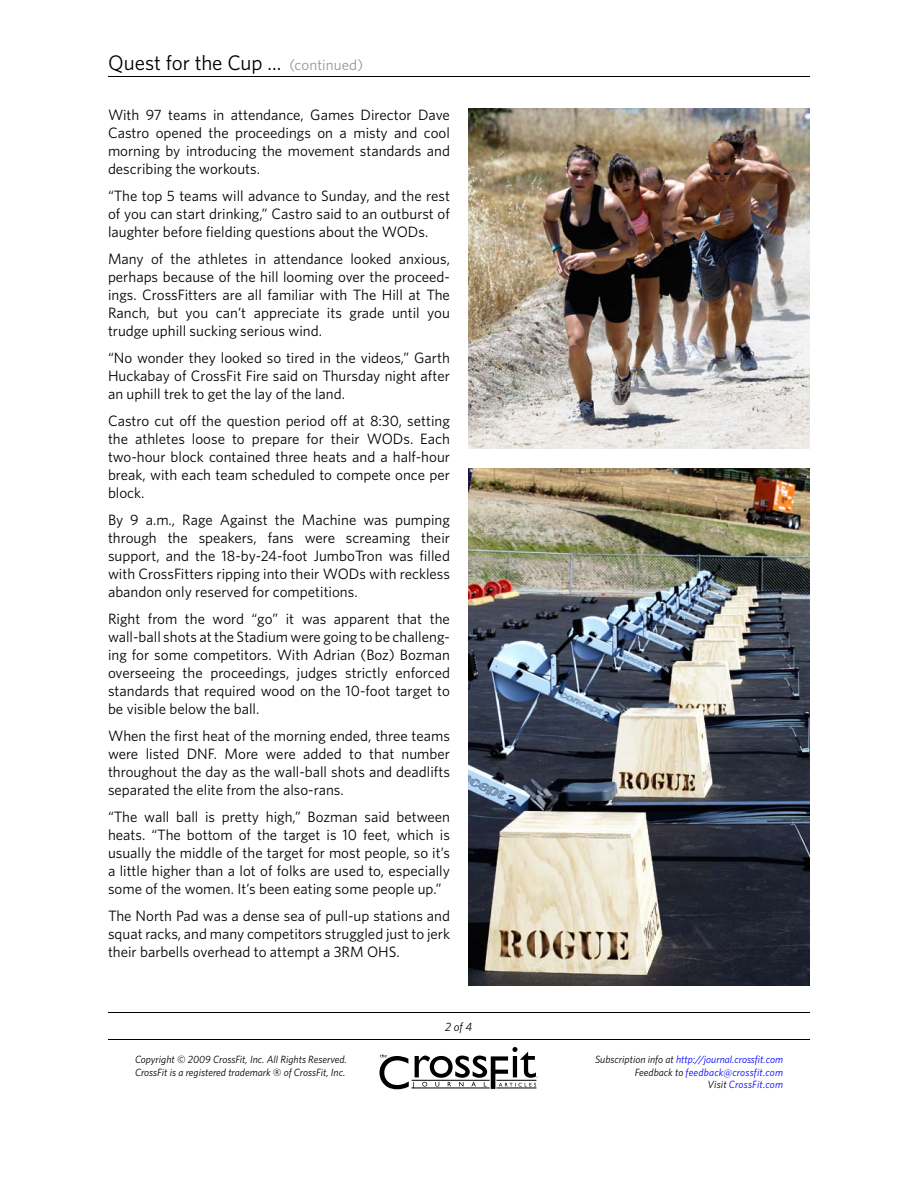
<style>
.page{position:relative;width:918px;height:1188px;background:#fff}
.page>*{position:absolute;margin:0;border:0;box-sizing:border-box;transform-origin:0 0}
.t1{font:21px "Whitney HTF";letter-spacing:-.005em;color:#000}
.t2{font:15px/18px "Whitney HTF";color:#000;text-align:justify}
.t3{font:italic 12px "Whitney HTF";color:#000}
.t4{font:italic 10.5px/12.6px "Whitney HTF";color:#00f;text-align:right}
.t5{font:italic 10.5px/12.6px "Whitney HTF";color:#000}
.s1{font-size:15px;color:#939598}
.s2{color:#000}
</style>
<div class="page">
<svg style="left:379px;top:1047px;width:159px;height:42px"></svg>
<hr style="left:108px;top:1012px;width:702px;height:1px;background:#000">
<hr style="left:108px;top:1039px;width:702px;height:1px;background:#000">
<hr style="left:108px;top:76px;width:702px;height:1px;background:#000">
<img style="left:468px;top:108px;width:342px;height:341px">
<img style="left:468px;top:468px;width:342px;height:518px">
<h1 class="t1" style="left:108px;top:50px;width:257px">Quest for the Cup ... <span class="s1">(continued)</span></h1>
<p class="t2" style="left:108px;top:105px;width:344px">With 97 teams in attendance, Games Director Dave Castro opened the proceedings on a misty and cool morning by introducing the movement standards and describing the workouts.</p>
<p class="t2" style="left:108px;top:186px;width:343px">“The top 5 teams will advance to Sunday, and the rest of you can start drinking,” Castro said to an outburst of laughter before fielding questions about the WODs.</p>
<p class="t2" style="left:108px;top:249px;width:344px">Many of the athletes in attendance looked anxious, perhaps because of the hill looming over the proceed&shy;ings. CrossFitters are all familiar with The Hill at The Ranch, but you can’t appreciate its grade until you trudge uphill sucking serious wind.</p>
<p class="t2" style="left:108px;top:348px;width:343px">“No wonder they looked so tired in the videos,” Garth Huckabay of CrossFit Fire said on Thursday night after an uphill trek to get the lay of the land.</p>
<p class="t2" style="left:108px;top:411px;width:344px">Castro cut off the question period off at 8:30, setting the athletes loose to prepare for their WODs. Each two-hour block contained three heats and a half-hour break, with each team scheduled to compete once per block.</p>
<p class="t2" style="left:108px;top:510px;width:344px">By 9 a.m., Rage Against the Machine was pumping through the speakers, fans were screaming their support, and the 18-by-24-foot JumboTron was filled with CrossFitters ripping into their WODs with reckless abandon only reserved for competitions.</p>
<p class="t2" style="left:108px;top:609px;width:344px">Right from the word “go” it was apparent that the wall-ball shots at the Stadium were going to be challeng&shy;ing for some competitors. With Adrian (Boz) Bozman overseeing the proceedings, judges strictly enforced standards that required wood on the 10-foot target to be visible below the ball.</p>
<p class="t2" style="left:108px;top:726px;width:344px">When the first heat of the morning ended, three teams were listed DNF. More were added to that number throughout the day as the wall-ball shots and deadlifts separated the elite from the also-rans.</p>
<p class="t2" style="left:108px;top:807px;width:343px">“The wall ball is pretty high,” Bozman said between heats. “The bottom of the target is 10 feet, which is usually the middle of the target for most people, so it’s a little higher than a lot of folks are used to, especially some of the women. It’s been eating some people up.”</p>
<p class="t2" style="left:108px;top:906px;width:344px">The North Pad was a dense sea of pull-up stations and squat racks, and many competitors struggled just to jerk their barbells overhead to attempt a 3RM OHS.</p>
<p class="t3" style="left:445px;top:1020px;width:29px">2 of 4</p>
<p class="t5" style="left:135px;top:1053px;width:214px">Copyright © 2009 CrossFit, Inc. All Rights Reserved.<br>CrossFit is a registered trademark ‰ of CrossFit, Inc.</p>
<p class="t4" style="left:595px;top:1053px;width:189px"><span class="s2">Subscription info at</span> http://journal.crossfit.com<br><span class="s2">Feedback to</span> feedback@crossfit.com<br><span class="s2">Visit</span> CrossFit.com</p>
</div>
